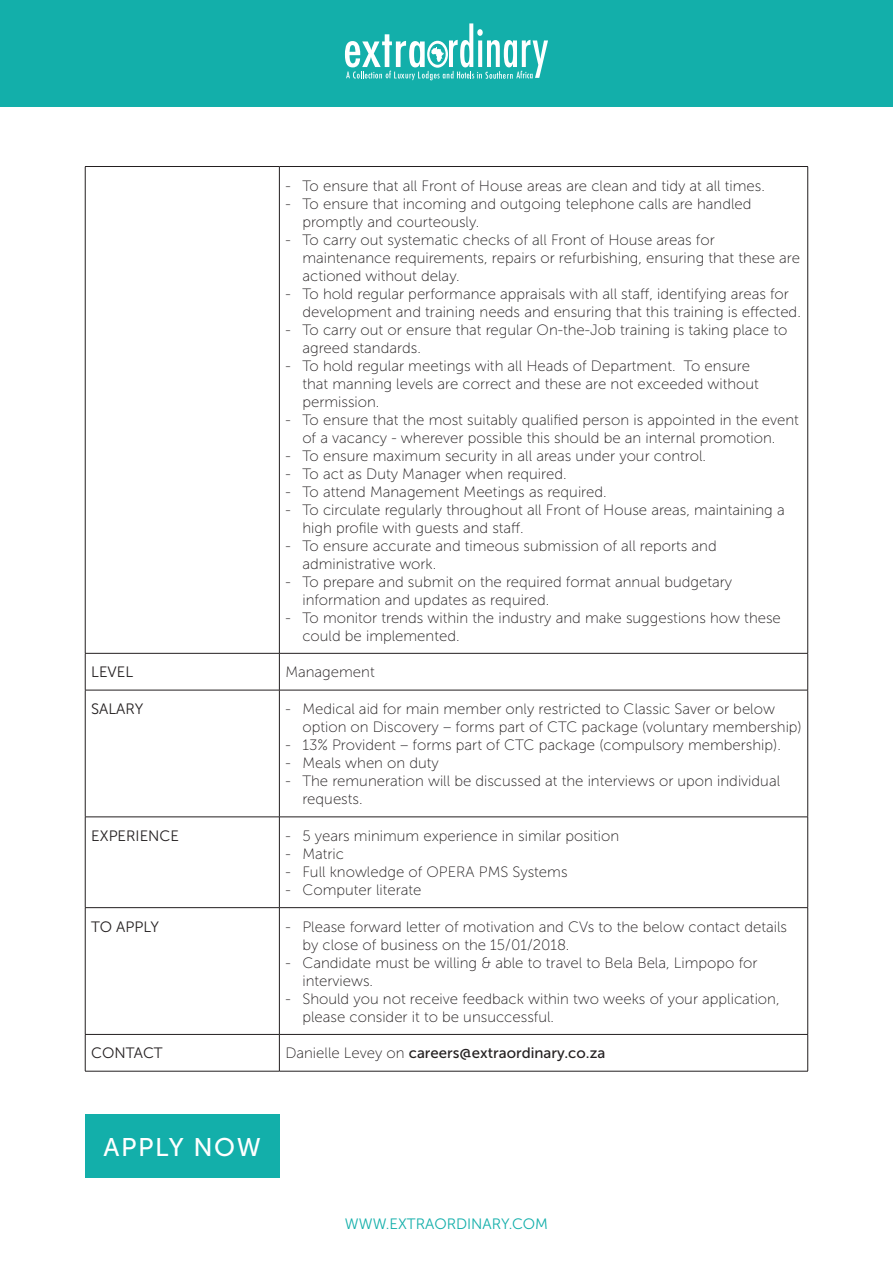
<style>
.page{position:relative;width:893px;height:1263px;background:#fff}
.page>*{position:absolute;margin:0;border:0;box-sizing:border-box;transform-origin:0 0}
.t1{font:25.5px "Museo Sans 500";letter-spacing:.06em;color:#fff}
.t2{font:15px/18px "Museo Sans 100";color:#231f20}
.t3{font:15px "Museo Sans 500";color:#231f20}
.t4{font:15px "Museo Sans 300";color:#231f20}
.t5{font:15px "Museo Sans 300";color:#13afaa}
.s1{font-family:"Museo Sans 100"}
</style>
<div class="page">
<hr style="left:85px;top:166px;width:194px;height:1px;background:#231f20">
<hr style="left:85px;top:167px;width:1px;height:486px;background:#231f20">
<hr style="left:279px;top:166px;width:529px;height:1px;background:#231f20">
<hr style="left:279px;top:167px;width:1px;height:486px;background:#231f20">
<hr style="left:807px;top:167px;width:1px;height:486px;background:#231f20">
<hr style="left:85px;top:653px;width:194px;height:1px;background:#231f20">
<hr style="left:85px;top:653px;width:1px;height:37px;background:#231f20">
<hr style="left:279px;top:653px;width:529px;height:1px;background:#231f20">
<hr style="left:279px;top:653px;width:1px;height:37px;background:#231f20">
<hr style="left:807px;top:653px;width:1px;height:37px;background:#231f20">
<hr style="left:85px;top:690px;width:194px;height:1px;background:#231f20">
<hr style="left:85px;top:690px;width:1px;height:127px;background:#231f20">
<hr style="left:279px;top:690px;width:529px;height:1px;background:#231f20">
<hr style="left:279px;top:690px;width:1px;height:127px;background:#231f20">
<hr style="left:807px;top:690px;width:1px;height:127px;background:#231f20">
<hr style="left:85px;top:817px;width:194px;height:1px;background:#231f20">
<hr style="left:85px;top:817px;width:1px;height:90px;background:#231f20">
<hr style="left:279px;top:817px;width:529px;height:1px;background:#231f20">
<hr style="left:279px;top:817px;width:1px;height:90px;background:#231f20">
<hr style="left:807px;top:817px;width:1px;height:90px;background:#231f20">
<hr style="left:85px;top:907px;width:194px;height:1px;background:#231f20">
<hr style="left:85px;top:908px;width:1px;height:126px;background:#231f20">
<hr style="left:279px;top:907px;width:529px;height:1px;background:#231f20">
<hr style="left:279px;top:908px;width:1px;height:126px;background:#231f20">
<hr style="left:807px;top:908px;width:1px;height:126px;background:#231f20">
<hr style="left:85px;top:1034px;width:194px;height:1px;background:#231f20">
<hr style="left:85px;top:1034px;width:1px;height:37px;background:#231f20">
<hr style="left:279px;top:1034px;width:529px;height:1px;background:#231f20">
<hr style="left:279px;top:1034px;width:1px;height:37px;background:#231f20">
<hr style="left:807px;top:1034px;width:1px;height:37px;background:#231f20">
<hr style="left:85px;top:1071px;width:194px;height:1px;background:#231f20">
<hr style="left:279px;top:1071px;width:529px;height:1px;background:#231f20">
<div style="left:85px;top:1114px;width:194px;height:64px;background:#13afaa"></div>
<div style="left:0;top:0;width:893px;height:106px;background:#13afaa"></div>
<svg style="left:345px;top:23px;width:203px;height:57px"></svg>
<p class="t2" style="left:285px;top:177px;width:481px">- To ensure that all Front of House areas are clean and tidy at all times.</p>
<p class="t2" style="left:302px;top:195px;width:451px;text-indent:-17px">- To ensure that incoming and outgoing telephone calls are handled promptly and courteously.</p>
<p class="t2" style="left:302px;top:231px;width:499px;text-indent:-17px">- To carry out systematic checks of all Front of House areas for maintenance requirements, repairs or refurbishing, ensuring that these are actioned without delay.</p>
<p class="t2" style="left:302px;top:285px;width:500px;text-indent:-17px">- To hold regular performance appraisals with all staff, identifying areas for development and training needs and ensuring that this training is effected.</p>
<p class="t2" style="left:302px;top:321px;width:486px;text-indent:-17px">- To carry out or ensure that regular On-the-Job training is taking place to agreed standards.</p>
<p class="t2" style="left:302px;top:357px;width:458px;text-indent:-17px">- To hold regular meetings with all Heads of Department. To ensure that manning levels are correct and these are not exceeded without permission.</p>
<p class="t2" style="left:285px;top:411px;width:515px;text-align:center">- To ensure that the most suitably qualified person is appointed in the event of a vacancy - wherever possible this should be an internal promotion.</p>
<p class="t2" style="left:285px;top:447px;width:422px">- To ensure maximum security in all areas under your control.</p>
<p class="t2" style="left:285px;top:465px;width:283px">- To act as Duty Manager when required.</p>
<p class="t2" style="left:285px;top:483px;width:323px">- To attend Management Meetings as required.</p>
<p class="t2" style="left:302px;top:501px;width:484px;text-indent:-17px">- To circulate regularly throughout all Front of House areas, maintaining a high profile with guests and staff.</p>
<p class="t2" style="left:302px;top:537px;width:416px;text-indent:-17px">- To ensure accurate and timeous submission of all reports and administrative work.</p>
<p class="t2" style="left:302px;top:573px;width:431px;text-indent:-17px">- To prepare and submit on the required format annual budgetary information and updates as required.</p>
<p class="t2" style="left:302px;top:609px;width:480px;text-indent:-17px">- To monitor trends within the industry and make suggestions how these could be implemented.</p>
<p class="t4" style="left:91px;top:664px;width:43px">LEVEL</p>
<p class="t2" style="left:285px;top:663px;width:91px">Management</p>
<p class="t4" style="left:91px;top:701px;width:54px">SALARY</p>
<p class="t2" style="left:302px;top:700px;width:501px;text-indent:-17px">- Medical aid for main member only restricted to Classic Saver or below option on Discovery – forms part of CTC package (voluntary membership)</p>
<p class="t2" style="left:285px;top:736px;width:497px">- 13% Provident – forms part of CTC package (compulsory membership).</p>
<p class="t2" style="left:285px;top:754px;width:155px">- Meals when on duty</p>
<p class="t2" style="left:302px;top:772px;width:479px;text-indent:-17px">- The remuneration will be discussed at the interviews or upon individual requests.</p>
<p class="t4" style="left:91px;top:828px;width:89px">EXPERIENCE</p>
<p class="t2" style="left:285px;top:827px;width:335px">- 5 years minimum experience in similar position</p>
<p class="t2" style="left:285px;top:845px;width:60px">- Matric</p>
<p class="t2" style="left:285px;top:863px;width:284px">- Full knowledge of OPERA PMS Systems</p>
<p class="t2" style="left:285px;top:881px;width:138px">- Computer literate</p>
<p class="t4" style="left:91px;top:918px;width:69px">TO APPLY</p>
<p class="t2" style="left:302px;top:918px;width:486px;text-indent:-17px">- Please forward letter of motivation and CVs to the below contact details by close of business on the 15/01/2018.</p>
<p class="t2" style="left:302px;top:954px;width:457px;text-indent:-17px">- Candidate must be willing &amp; able to travel to Bela Bela, Limpopo for interviews.</p>
<p class="t2" style="left:302px;top:990px;width:479px;text-indent:-17px">- Should you not receive feedback within two weeks of your application, please consider it to be unsuccessful.</p>
<p class="t4" style="left:91px;top:1045px;width:73px">CONTACT</p>
<p class="t3" style="left:285px;top:1045px;width:321px"><span class="s1">Danielle Levey on</span> careers@extraordinary.co.za</p>
<p class="t1" style="left:104px;top:1133px;width:159px">APPLY NOW</p>
<p class="t5" style="left:345px;top:1216px;width:205px">WWW.EXTRAORDINARY.COM</p>
</div>
